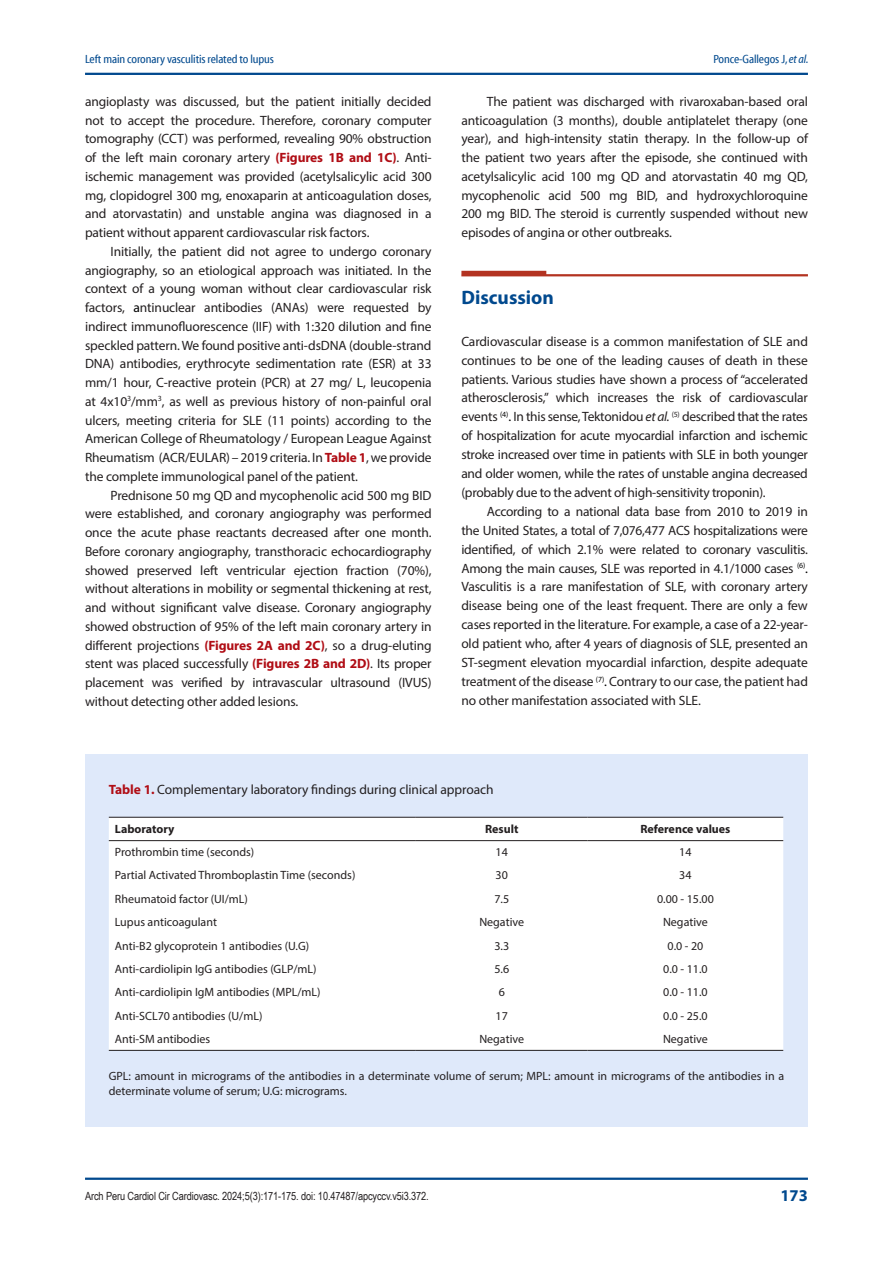
<style>
.page{position:relative;width:893px;height:1263px;background:#fff}
.page>*{position:absolute;margin:0;border:0;box-sizing:border-box;transform-origin:0 0}
.SUBTITULO{font:700 19.5px "Myriad Pro";color:#01498e}
.t1{font:700 16.5px "Myriad Pro";color:#01498e}
.TEXTO_GENERAL{font:13.5px/18.8px "Myriad Pro";letter-spacing:-.01em;color:#231f20;text-align:justify}
._1_ER_PARRAFO_TEXTO{font:13.5px/18.9px "Myriad Pro";letter-spacing:-.02em;color:#231f20;text-align:justify}
.TEXTO_DE_FIGURA{font:13.5px "Myriad Pro";letter-spacing:-.005em;color:#231f20}
.t2{font:12px/15px "Myriad Pro";color:#231f20}
.t3{font:12px "Myriad Cn Web";letter-spacing:-.01em;color:#01498e}
.t4{font:700 12px "Myriad Pro";color:#231f20}
.t5{font:11.25px "Arial Narrow";letter-spacing:-.01em;color:#231f20}
.s1{font-family:"Myriad Cn It Web"}
.s2{font-weight:700;color:#b00d15}
.s3{color:#000}
.s4{color:#212121}
.s5{font-style:italic}
</style>
<div class="page">
<hr style="left:85px;top:73px;width:723px;height:2px;background:#01498e">
<hr style="left:85px;top:1177px;width:723px;height:3px;background:#01498e">
<svg style="left:461px;top:271px;width:347px;height:5px"></svg>
<div style="left:85px;top:754px;width:723px;height:372px;background:#dfe9fa"></div>
<div style="left:109px;top:818px;width:674px;height:232px;background:#fff"></div>
<hr style="left:109px;top:1050px;width:307px;height:1px;background:#231f20">
<hr style="left:416px;top:1050px;width:172px;height:1px;background:#231f20">
<hr style="left:588px;top:1050px;width:195px;height:1px;background:#231f20">
<hr style="left:109px;top:817px;width:307px;height:1px;background:#231f20">
<hr style="left:416px;top:817px;width:172px;height:1px;background:#231f20">
<hr style="left:588px;top:817px;width:195px;height:1px;background:#231f20">
<hr style="left:109px;top:840px;width:307px;height:1px;background:#231f20">
<hr style="left:416px;top:840px;width:172px;height:1px;background:#231f20">
<hr style="left:588px;top:840px;width:195px;height:1px;background:#231f20">
<p class="t3" style="left:85px;top:53px;width:190px">Left main coronary vasculitis related to lupus</p>
<p class="t3" style="left:713px;top:53px;width:97px">Ponce-Gallegos J, <span class="s1">et al.</span></p>
<p class="TEXTO_GENERAL" style="left:85px;top:92px;width:348px">angioplasty was discussed, but the patient initially decided not to accept the procedure. Therefore, coronary computer tomography (CCT) was performed, revealing 90% obstruction of the left main coronary artery <span class="s2">(Figures 1B and 1C)</span>. Anti&shy;ischemic management was provided (acetylsalicylic acid 300 mg, clopidogrel 300 mg, enoxaparin at anticoagulation doses, and atorvastatin) and unstable angina was diagnosed in a patient without apparent cardiovascular risk factors.</p>
<p class="TEXTO_GENERAL" style="left:85px;top:242px;width:348px;text-indent:26px">Initially, the patient did not agree to undergo coronary angiography, so an etiological approach was initiated. In the context of a young woman without clear cardiovascular risk factors, <span class="s3">a</span>ntinuclear antibodies (ANAs) were requested by indirect immunofluorescence (IIF) with 1:320 dilution and fine speckled pattern. We found positive anti-dsDNA (double-strand DNA) antibodies, erythrocyte sedimentation rate (ESR) at 33 mm/1 hour, C-reactive protein (PCR) at 27 mg/ L, leucopenia at 4x10<sup>3</sup>/mm<sup>3</sup>, as well as previous history of non-painful oral ulcers, meeting criteria for SLE (11 points) according to the <span class="s4">American College of Rheumatology / European League Against Rheumatism</span> (ACR/EULAR) – 2019 criteria. In <span class="s2">Table 1</span>, we provide the complete immunological panel of the patient.</p>
<p class="TEXTO_GENERAL" style="left:85px;top:485px;width:348px;text-indent:26px">Prednisone 50 mg QD and mycophenolic acid 500 mg BID were established, and coronary angiography was performed once the acute phase reactants decreased after one month.<br>Before coronary angiography, transthoracic echocardiography showed preserved left ventricular ejection fraction (70%), without alterations in mobility or segmental thickening at rest, and without significant valve disease. Coronary angiography showed obstruction of 95% of the left main coronary artery in different projections <span class="s2">(Figures 2A and 2C)</span>, so a drug-eluting stent was placed successfully <span class="s2">(Figures 2B and 2D)</span>. Its proper placement was verified by intravascular ultrasound (IVUS) without detecting other added lesions.</p>
<p class="TEXTO_GENERAL" style="left:461px;top:92px;width:348px;text-indent:26px">The patient was discharged with rivaroxaban-based oral anticoagulation (3 months), double antiplatelet therapy (one year), and high-intensity statin therapy. In the follow-up of the patient two years after the episode, she continued with acetylsalicylic acid 100 mg QD and atorvastatin 40 mg QD, mycophenolic acid 500 mg BID, and hydroxychloroquine 200 mg BID. The steroid is currently suspended without new episodes of angina or other outbreaks.</p>
<p class="SUBTITULO" style="left:461px;top:284px;width:94px">Discussion</p>
<p class="_1_ER_PARRAFO_TEXTO" style="left:461px;top:332px;width:348px">Cardiovascular disease is a common manifestation of SLE and continues to be one of the leading causes of death in these patients. Various studies have shown a process of “accelerated atherosclerosis,” which increases the risk of cardiovascular events <sup>(4)</sup><span class="s3">.</span> In this sense, Tektonidou <span class="s5">et al.</span> <sup>(5)</sup> described that the rates of hospitalization for acute myocardial infarction and ischemic stroke increased over time in patients with SLE in both younger and older women, while the rates of unstable angina decreased (probably due to the advent of high-sensitivity troponin).</p>
<p class="TEXTO_GENERAL" style="left:461px;top:502px;width:348px;text-indent:26px">According to a national data base from 2010 to 2019 in the United States, a total of 7,076,477 ACS hospitalizations were identified, of which 2.1% were related to coronary vasculitis.<br>Among the main causes, SLE was reported in 4.1/1000 cases <sup>(6)</sup><span class="s3">.<br></span>Vasculitis is a rare manifestation of SLE, with coronary artery disease being one of the least frequent. There are only a few cases reported in the literature. For example, a case of a 22-year&shy;old patient who, after 4 years of diagnosis of SLE, presented an ST-segment elevation myocardial infarction, despite adequate treatment of the disease <sup>(7)</sup><span class="s3">.</span> Contrary to our case, the patient had no other manifestation associated with SLE.</p>
<p class="TEXTO_DE_FIGURA" style="left:109px;top:781px;width:386px"><span class="s2">Table 1.</span> Complementary laboratory findings during clinical approach</p>
<p class="t4" style="left:115px;top:821px;width:61px">Laboratory</p>
<p class="t4" style="left:485px;top:821px;width:35px">Result</p>
<p class="t4" style="left:640px;top:821px;width:92px">Reference values</p>
<p class="t2" style="left:115px;top:845px;width:141px">Prothrombin time (seconds)</p>
<p class="t2" style="left:496px;top:845px;width:14px">14</p>
<p class="t2" style="left:679px;top:845px;width:14px">14</p>
<p class="t2" style="left:115px;top:868px;width:242px">Partial Activated Thromboplastin Time (seconds)</p>
<p class="t2" style="left:496px;top:868px;width:14px">30</p>
<p class="t2" style="left:679px;top:868px;width:14px">34</p>
<p class="t2" style="left:115px;top:891px;width:135px">Rheumatoid factor (UI/mL)</p>
<p class="t2" style="left:494px;top:891px;width:16px">7.5</p>
<p class="t2" style="left:657px;top:891px;width:58px">0.00 - 15.00</p>
<p class="t2" style="left:115px;top:914px;width:104px">Lupus anticoagulant</p>
<p class="t2" style="left:479px;top:914px;width:46px">Negative</p>
<p class="t2" style="left:663px;top:914px;width:46px">Negative</p>
<p class="t2" style="left:115px;top:938px;width:196px">Anti-B2 glycoprotein 1 antibodies (U.G)</p>
<p class="t2" style="left:494px;top:938px;width:16px">3.3</p>
<p class="t2" style="left:667px;top:938px;width:37px">0.0 - 20</p>
<p class="t2" style="left:115px;top:961px;width:203px">Anti-cardiolipin IgG antibodies (GLP/mL)</p>
<p class="t2" style="left:494px;top:961px;width:16px">5.6</p>
<p class="t2" style="left:663px;top:961px;width:46px">0.0 - 11.0</p>
<p class="t2" style="left:115px;top:985px;width:207px">Anti-cardiolipin IgM antibodies (MPL/mL)</p>
<p class="t2" style="left:499px;top:985px;width:8px">6</p>
<p class="t2" style="left:663px;top:985px;width:46px">0.0 - 11.0</p>
<p class="t2" style="left:115px;top:1008px;width:149px">Anti-SCL70 antibodies (U/mL)</p>
<p class="t2" style="left:496px;top:1008px;width:14px">17</p>
<p class="t2" style="left:663px;top:1008px;width:46px">0.0 - 25.0</p>
<p class="t2" style="left:115px;top:1031px;width:97px">Anti-SM antibodies</p>
<p class="t2" style="left:479px;top:1031px;width:46px">Negative</p>
<p class="t2" style="left:663px;top:1031px;width:46px">Negative</p>
<p class="t2" style="left:109px;top:1069px;width:677px">GPL: amount in micrograms of the antibodies in a determinate volume of serum; MPL: amount in micrograms of the antibodies in a determinate volume of serum; U.G: micrograms.</p>
<p class="t5" style="left:85px;top:1188px;width:345px">Arch Peru Cardiol Cir Cardiovasc. 2024;5(3):171-175. doi: 10.47487/apcyccv.v5i3.372.</p>
<p class="t1" style="left:780px;top:1184px;width:29px">173</p>
</div>
